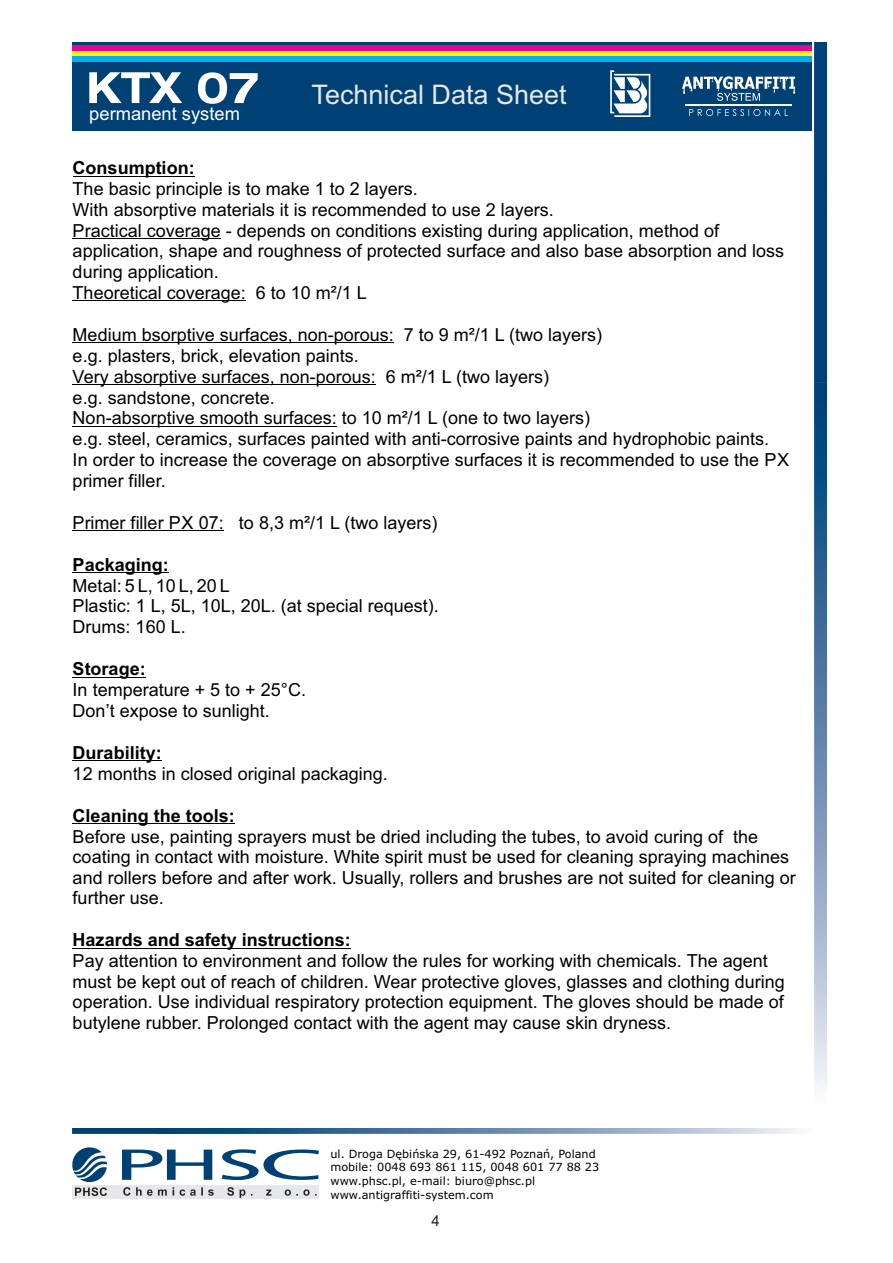
<style>
.page{position:relative;width:893px;height:1263px;background:#fff}
.page>*{position:absolute;margin:0;border:0;box-sizing:border-box;transform-origin:0 0}
.t1{font:27px "Arial";color:#e6e7e9}
.t2{font:18.3px "Arial";color:#fff}
.t3{font:18px/20.9px "Arial";color:#000}
.t4{font:700 18px "Arial";color:#000}
.t5{font:15px "Arial";color:#231f20}
.t6{font:11.25px/13.6px "Verdana";color:#000}
</style>
<div class="page">
<img style="left:814px;top:43px;width:13px;height:1047px">
<img style="left:72px;top:1128px;width:728px;height:6px">
<hr style="left:73px;top:176px;width:122px;height:1px;background:#000">
<hr style="left:73px;top:238px;width:148px;height:1px;background:#000">
<hr style="left:73px;top:301px;width:173px;height:1px;background:#000">
<hr style="left:73px;top:342px;width:69px;height:1px;background:#000">
<hr style="left:142px;top:342px;width:252px;height:1px;background:#000">
<hr style="left:73px;top:384px;width:303px;height:1px;background:#000">
<hr style="left:73px;top:426px;width:264px;height:1px;background:#000">
<hr style="left:73px;top:530px;width:151px;height:1px;background:#000">
<hr style="left:73px;top:572px;width:96px;height:1px;background:#000">
<hr style="left:73px;top:677px;width:67px;height:1px;background:#000">
<hr style="left:73px;top:760px;width:89px;height:1px;background:#000">
<hr style="left:73px;top:823px;width:81px;height:1px;background:#000">
<hr style="left:154px;top:823px;width:32px;height:1px;background:#000">
<hr style="left:186px;top:823px;width:49px;height:1px;background:#000">
<hr style="left:73px;top:948px;width:278px;height:1px;background:#000">
<div style="left:72px;top:43px;width:740px;height:88px;background:#004175"></div>
<div style="left:72px;top:46px;width:740px;height:5px;background:#ed028c"></div>
<div style="left:72px;top:51px;width:740px;height:5px;background:#fff101"></div>
<div style="left:72px;top:56px;width:740px;height:5px;background:#00aeef"></div>
<svg style="left:89px;top:72px;width:169px;height:32px"></svg>
<svg style="left:610px;top:70px;width:40px;height:47px"></svg>
<svg style="left:689px;top:109px;width:99px;height:7px"></svg>
<hr style="left:685px;top:104px;width:107px;height:2px;background:#fff">
<svg style="left:682px;top:76px;width:113px;height:25px"></svg>
<svg style="left:122px;top:1149px;width:197px;height:31px"></svg>
<div style="left:72px;top:1185px;width:247px;height:13px;background:#e6e7e9"></div>
<svg style="left:123px;top:1187px;width:194px;height:11px"></svg>
<svg style="left:72px;top:1147px;width:35px;height:49px"></svg>
<p class="t2" style="left:89px;top:107px;width:152px">permanent system</p>
<h1 class="t1" style="left:312px;top:85px;width:257px">Technical Data Sheet</h1>
<p class="t4" style="left:73px;top:161px;width:123px">Consumption:</p>
<p class="t3" style="left:73px;top:180px;width:713px">The basic principle is to make 1 to 2 layers.<br>With absorptive materials it is recommended to use 2 layers.<br>Practical coverage - depends on conditions existing during application, method of application, shape and roughness of protected surface and also base absorption and loss during application.<br>Theoretical coverage: 6 to 10 m²/1 L</p>
<p class="t3" style="left:73px;top:326px;width:718px">Medium bsorptive surfaces, non-porous: 7 to 9 m²/1 L (two layers)<br>e.g. plasters, brick, elevation paints.<br>Very absorptive surfaces, non-porous: 6 m²/1 L (two layers)<br>e.g. sandstone, concrete.<br>Non-absorptive smooth surfaces: to 10 m²/1 L (one to two layers)<br>e.g. steel, ceramics, surfaces painted with anti-corrosive paints and hydrophobic paints.<br>In order to increase the coverage on absorptive surfaces it is recommended to use the PX primer filler.</p>
<p class="t3" style="left:73px;top:514px;width:366px">Primer filler PX 07: to 8,3 m²/1 L (two layers)</p>
<p class="t4" style="left:73px;top:557px;width:98px">Packaging:</p>
<p class="t3" style="left:73px;top:576px;width:368px">Metal: 5 L, 10 L, 20 L<br>Plastic: 1 L, 5L, 10L, 20L. (at special request).<br>Drums: 160 L.</p>
<p class="t4" style="left:73px;top:662px;width:75px">Storage:</p>
<p class="t3" style="left:73px;top:681px;width:235px">In temperature + 5 to + 25°C.<br>Don’t expose to sunlight.</p>
<p class="t4" style="left:73px;top:746px;width:91px">Durability:</p>
<p class="t3" style="left:73px;top:765px;width:317px">12 months in closed original packaging.</p>
<p class="t4" style="left:73px;top:809px;width:164px">Cleaning the tools:</p>
<p class="t3" style="left:73px;top:828px;width:725px">Before use, painting sprayers must be dried including the tubes, to avoid curing of the coating in contact with moisture. White spirit must be used for cleaning spraying machines and rollers before and after work. Usually, rollers and brushes are not suited for cleaning or further use.</p>
<p class="t4" style="left:73px;top:933px;width:280px">Hazards and safety instructions:</p>
<p class="t3" style="left:73px;top:952px;width:714px">Pay attention to environment and follow the rules for working with chemicals. The agent must be kept out of reach of children. Wear protective gloves, glasses and clothing during operation. Use individual respiratory protection equipment. The gloves should be made of butylene rubber. Prolonged contact with the agent may cause skin dryness.</p>
<p class="t6" style="left:330px;top:1148px;width:270px">ul. Droga Dębińska 29, 61-492 Poznań, Poland mobile: 0048 693 861 115, 0048 601 77 88 23 www.phsc.pl, e-mail: biuro@phsc.pl www.antigraffiti-system.com</p>
<p class="t5" style="left:432px;top:1215px;width:10px">4</p>
</div>
